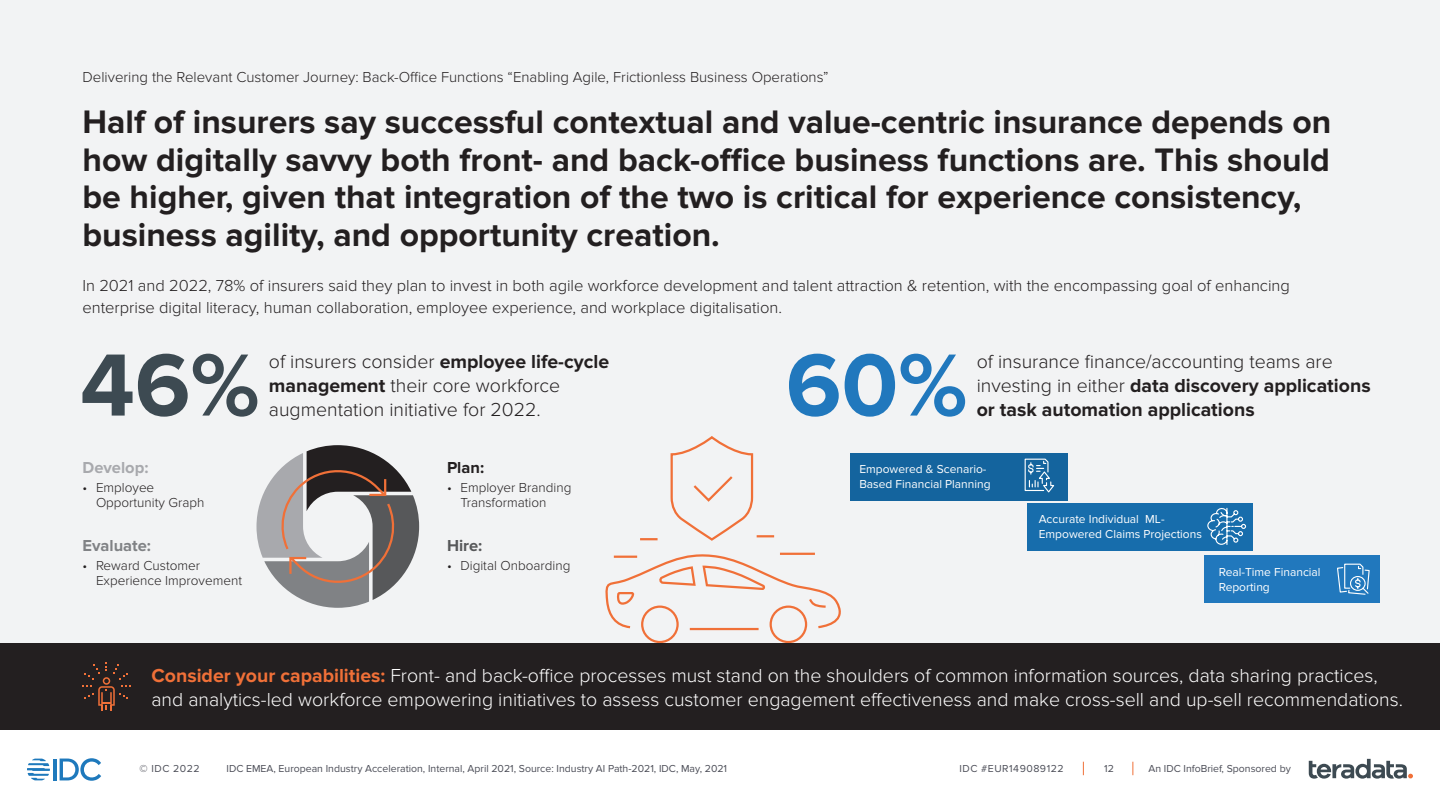
<style>
.page{position:relative;width:1440px;height:810px;background:#fff}
.page>*{position:absolute;margin:0;border:0;box-sizing:border-box;transform-origin:0 0}
.t1{font:700 91.5px "Proxima Nova";color:#3d4a52}
.t2{font:700 91.5px "Proxima Nova";color:#2178bd}
.t3{font:700 33.75px/37.5px "Proxima Nova";color:#231f20}
.t4{font:300 19.5px/24px "Proxima Nova";color:#fff}
.t5{font:300 19.5px/24px "Proxima Nova";color:#231f20}
.t6{font:300 16.5px/22.5px "Proxima Nova";color:#231f20}
.t7{font:700 16.5px "Proxima Nova";color:#808285}
.t8{font:700 16.5px "Proxima Nova";color:#a8a9ad}
.t9{font:700 16.5px "Proxima Nova";color:#231f20}
.t10{font:700 16.5px "Proxima Nova";color:#57585a}
.t11{font:300 15px "Proxima Nova";color:#231f20}
.t12{font:300 13.5px/15px "Proxima Nova";color:#231f20}
.t13{font:12px/15px "Proxima Nova";color:#fff}
.t14{font:10.5px "Proxima Nova";color:#4b4d57}
.t15{font:10.5px "Proxima Nova";letter-spacing:.05em;color:#4b4d57}
.s1{font-weight:700}
.s2{font-weight:700;color:#f07038}
</style>
<div class="page">
<div style="left:0;top:0;width:1440px;height:729px;background:#f2f3f4"></div>
<hr style="left:53px;top:759px;width:4px;height:21px;background:#1e79bc">
<svg style="left:60px;top:758px;width:41px;height:23px"></svg>
<svg style="left:27px;top:759px;width:23px;height:21px"></svg>
<svg style="left:1083px;top:762px;width:1px;height:13px"></svg>
<svg style="left:1133px;top:762px;width:1px;height:13px"></svg>
<svg style="left:1309px;top:759px;width:104px;height:20px"></svg>
<svg style="left:605px;top:436px;width:236px;height:207px"></svg>
<div style="left:850px;top:453px;width:218px;height:47px;background:#14649e"></div>
<div style="left:1027px;top:503px;width:225px;height:48px;background:#176dac"></div>
<div style="left:1205px;top:556px;width:175px;height:47px;background:#2178bd"></div>
<div style="left:0;top:643px;width:1440px;height:86px;background:#231f20"></div>
<svg style="left:257px;top:445px;width:162px;height:163px"></svg>
<svg style="left:1337px;top:563px;width:33px;height:32px"></svg>
<svg style="left:1207px;top:507px;width:40px;height:38px"></svg>
<svg style="left:1024px;top:458px;width:31px;height:35px"></svg>
<svg style="left:82px;top:662px;width:48px;height:48px"></svg>
<p class="t11" style="left:82px;top:70px;width:748px">Delivering the Relevant Customer Journey: Back-Office Functions “Enabling Agile, Frictionless Business Operations”</p>
<p class="t3" style="left:82px;top:105px;width:1250px">Half of insurers say successful contextual and value-centric insurance depends on how digitally savvy both front- and back-office business functions are. This should be higher, given that integration of the two is critical for experience consistency, business agility, and opportunity creation.</p>
<p class="t6" style="left:82px;top:274px;width:1209px">In 2021 and 2022, 78% of insurers said they plan to invest in both agile workforce development and talent attraction &amp; retention, with the encompassing goal of enhancing enterprise digital literacy, human collaboration, employee experience, and workplace digitalisation.</p>
<p class="t1" style="left:80px;top:343px;width:181px">46%</p>
<p class="t5" style="left:269px;top:350px;width:342px">of insurers consider <span class="s1">employee life-cycle management</span> their core workforce augmentation initiative for 2022.</p>
<p class="t2" style="left:786px;top:343px;width:183px">60%</p>
<p class="t5" style="left:977px;top:350px;width:395px">of insurance finance/accounting teams are investing in either <span class="s1">data discovery applications or task automation applications</span></p>
<p class="t8" style="left:82px;top:460px;width:67px">Develop:</p>
<p class="t12" style="left:96px;top:481px;width:110px;text-indent:-14px">• Employee<br>Opportunity Graph</p>
<p class="t7" style="left:82px;top:538px;width:70px">Evaluate:</p>
<p class="t12" style="left:96px;top:559px;width:148px;text-indent:-14px">• Reward Customer<br>Experience Improvement</p>
<p class="t9" style="left:447px;top:460px;width:39px">Plan:</p>
<p class="t12" style="left:460px;top:481px;width:112px;text-indent:-14px">• Employer Branding<br>Transformation</p>
<p class="t10" style="left:447px;top:538px;width:37px">Hire:</p>
<p class="t12" style="left:447px;top:559px;width:125px">• Digital Onboarding</p>
<p class="t13" style="left:859px;top:462px;width:133px">Empowered &amp; Scenario-<br>Based Financial Planning</p>
<p class="t13" style="left:1039px;top:512px;width:165px">Accurate Individual ML-<br>Empowered Claims Projections</p>
<p class="t13" style="left:1219px;top:564px;width:103px">Real-Time Financial<br>Reporting</p>
<p class="t4" style="left:151px;top:664px;width:1253px"><span class="s2">Consider your capabilities:</span> Front- and back-office processes must stand on the shoulders of common information sources, data sharing practices, and analytics-led workforce empowering initiatives to assess customer engagement effectiveness and make cross-sell and up-sell recommendations.</p>
<p class="t14" style="left:140px;top:763px;width:62px">© IDC 2022</p>
<p class="t15" style="left:959px;top:763px;width:106px">IDC #EUR149089122</p>
<p class="t14" style="left:1104px;top:763px;width:11px">12</p>
<p class="t14" style="left:1148px;top:763px;width:144px">An IDC InfoBrief, Sponsored by</p>
<p class="t14" style="left:226px;top:763px;width:502px">IDC EMEA, European Industry Acceleration, Internal, April 2021, Source: Industry AI Path-2021, IDC, May, 2021</p>
</div>
